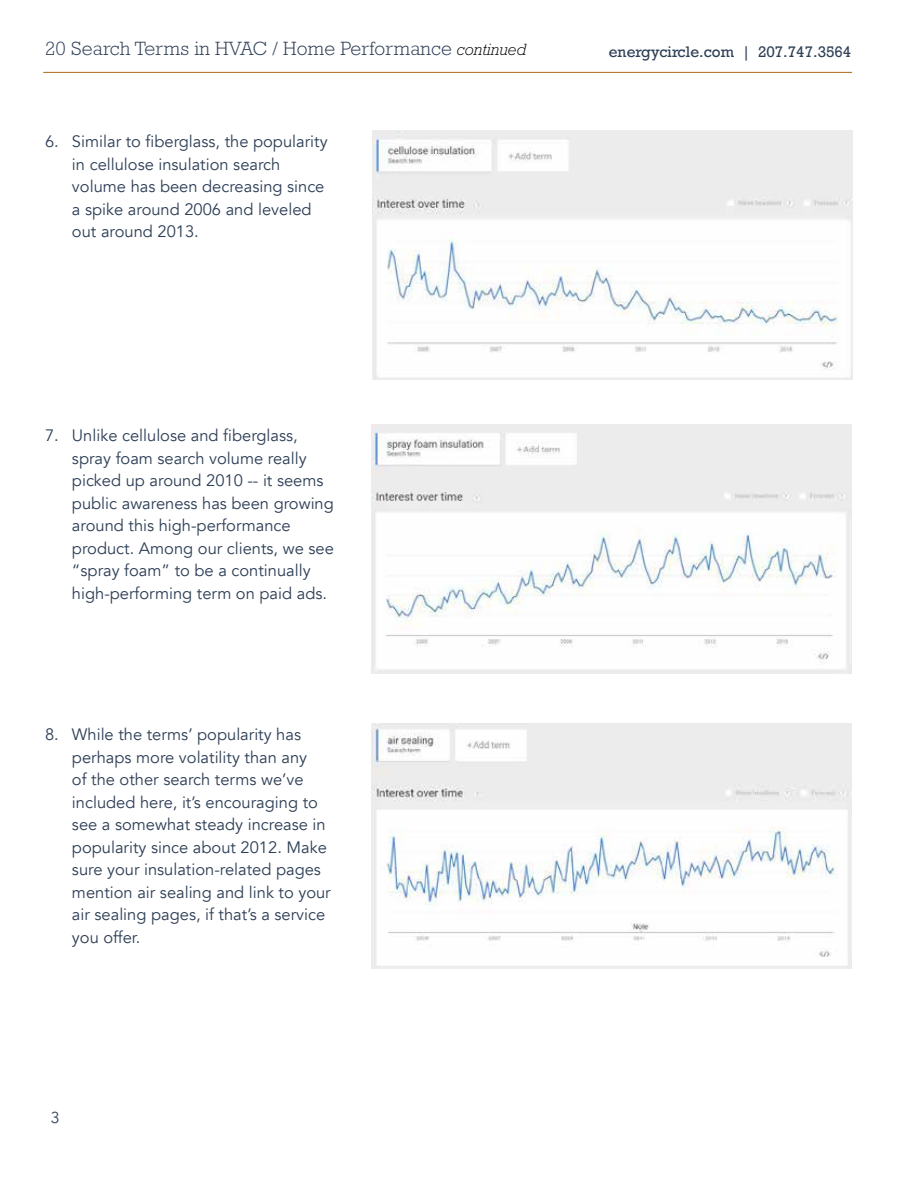
<style>
.page{position:relative;width:918px;height:1188px;background:#fff}
.page>*{position:absolute;margin:0;border:0;box-sizing:border-box;transform-origin:0 0}
.t1{font:300 19.5px "Rockwell";letter-spacing:.01em;color:#2e3f56}
.t2{font:16.5px/22.5px "Avenir";color:#2e3f56}
.t3{font:15.9px "Avenir";color:#2e3f56}
.t4{font:14.4px "Rockwell";color:#2e3f56}
.s1{font-style:italic;font-size:16.5px;color:#000}
</style>
<div class="page">
<img style="left:373px;top:130px;width:479px;height:249px">
<img style="left:372px;top:425px;width:479px;height:249px">
<img style="left:371px;top:724px;width:480px;height:245px">
<hr style="left:43px;top:72px;width:809px;height:1px;background:#aa691b">
<p class="t1" style="left:45px;top:37px;width:482px">20 Search Terms in HVAC / Home Performance <span class="s1">continued</span></p>
<p class="t4" style="left:609px;top:43px;width:244px">energycircle.com | 207.747.3564</p>
<p class="t2" style="left:72px;top:130px;width:257px;text-indent:-27px">6. Similar to fiberglass, the popularity in cellulose insulation search volume has been decreasing since a spike around 2006 and leveled out around 2013.</p>
<p class="t2" style="left:72px;top:425px;width:263px;text-indent:-27px">7. Unlike cellulose and fiberglass, spray foam search volume really picked up around 2010 -- it seems public awareness has been growing around this high-performance product. Among our clients, we see “spray foam” to be a continually high-performing term on paid ads.</p>
<p class="t2" style="left:72px;top:724px;width:260px;text-indent:-27px">8. While the terms’ popularity has perhaps more volatility than any<br>of the other search terms we’ve included here, it’s encouraging to see a somewhat steady increase in popularity since about 2012. Make sure your insulation-related pages mention air sealing and link to your air sealing pages, if that’s a service you offer.</p>
<p class="t3" style="left:51px;top:1108px;width:10px">3</p>
</div>
